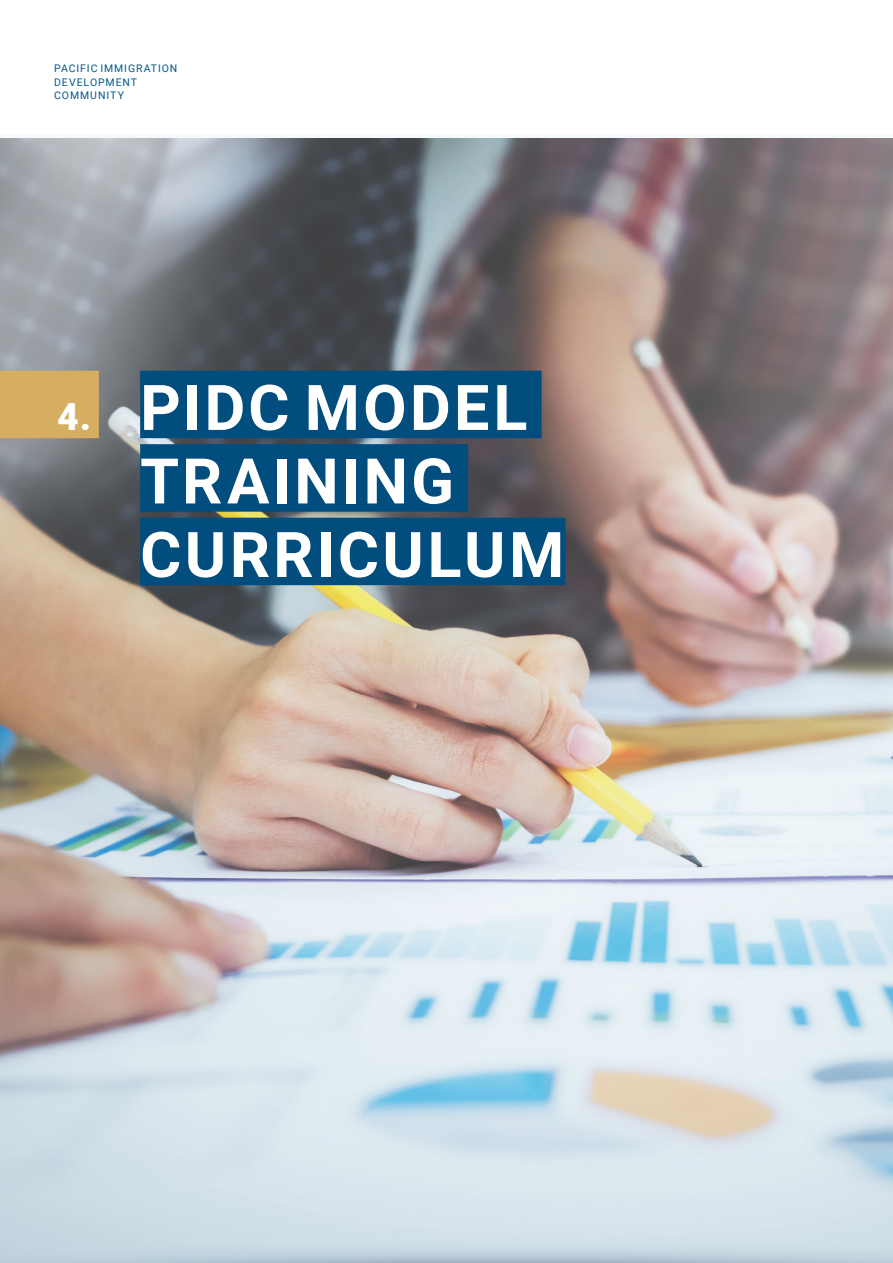
<style>
.page{position:relative;width:893px;height:1263px;background:#fff}
.page>*{position:absolute;margin:0;border:0;box-sizing:border-box;transform-origin:0 0}
.t1{font:700 63px/73.5px "Roboto";letter-spacing:.05em;color:#fff}
.t2{font:900 37.5px "Roboto";color:#fff}
.t3{font:10.5px/13.5px "Roboto";letter-spacing:.085em;color:#005888}
</style>
<div class="page">
<img style="left:0;top:138px;width:893px;height:1124px">
<div style="left:140px;top:371px;width:402px;height:67px;background:#004d7e"></div>
<div style="left:140px;top:444px;width:328px;height:68px;background:#004d7e"></div>
<div style="left:140px;top:518px;width:425px;height:67px;background:#004d7e"></div>
<div style="left:0;top:371px;width:99px;height:67px;background:#d5ae62"></div>
<p class="t3" style="left:54px;top:61px;width:125px">PACIFIC IMMIGRATION<br>DEVELOPMENT<br>COMMUNITY</p>
<h2 class="t2" style="left:57px;top:390px;width:35px">4.</h2>
<h1 class="t1" style="left:140px;top:368px;width:426px">PIDC MODEL<br>TRAINING<br>CURRICULUM</h1>
</div>
